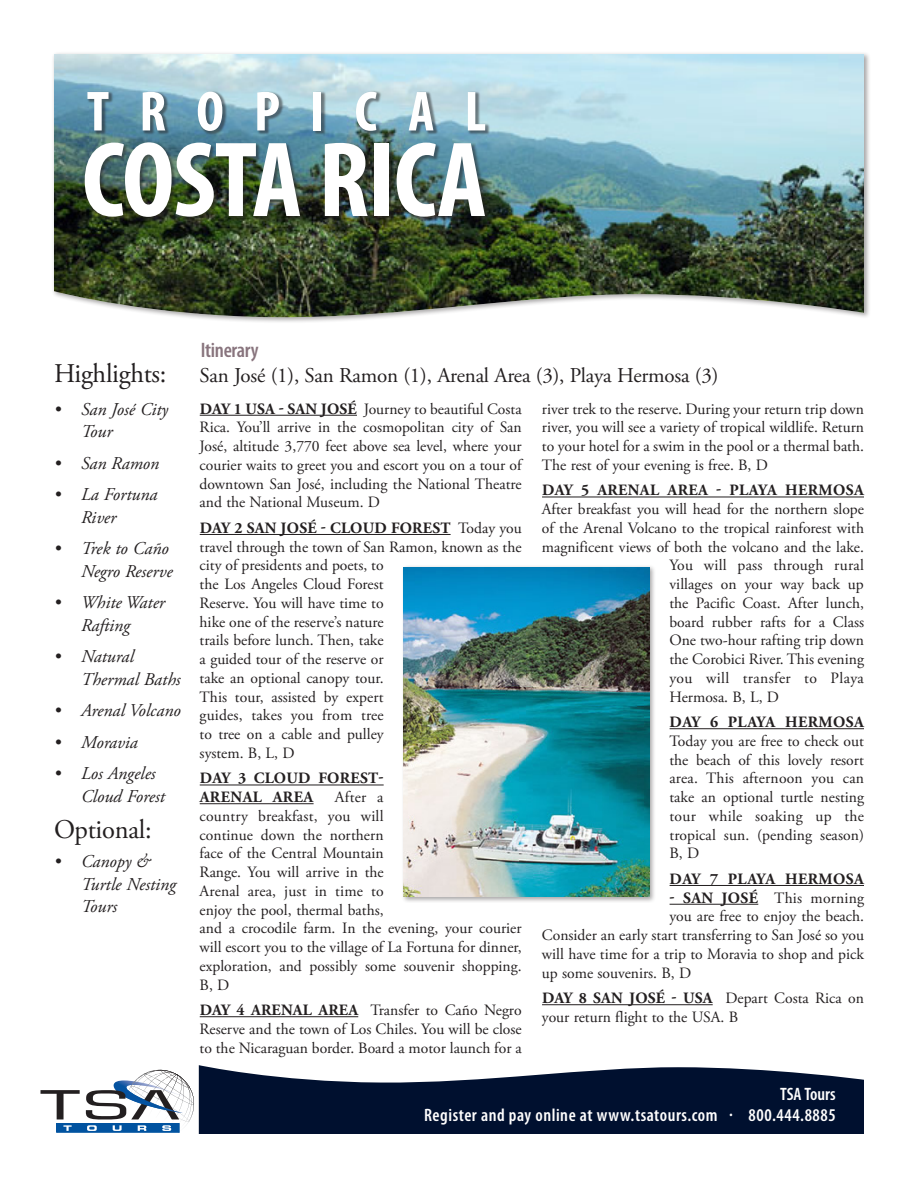
<style>
.page{position:relative;width:918px;height:1188px;background:#fff}
.page>*{position:absolute;margin:0;border:0;box-sizing:border-box;transform-origin:0 0}
.Headline_level_2{font:700 condensed 108px "Myriad Pro";letter-spacing:-.01em;color:#fff}
.Headline_level_2-2{font:700 condensed 57px "Myriad Pro";letter-spacing:.53em;color:#fff}
.Sidebar_head{font:27px "Adobe Garamond Pro";letter-spacing:-.01em;color:#231f20}
.Head_main{font:21px "Adobe Garamond Pro";letter-spacing:-.01em;color:#231f20}
.Kicker{font:600 condensed 21px "Myriad Pro";letter-spacing:-.015em;color:#88747d}
.t1{font:italic 18px/22.5px "Adobe Garamond Pro";color:#231f20}
.Publication_informat{font:600 condensed 18px "Myriad Pro";letter-spacing:.03em;color:#fff}
.Publication_informat-2{font:600 condensed 18px "Myriad Pro";color:#fff}
.JO-BODY_main{font:15.75px/18.8px "Adobe Garamond Pro";color:#231f20;text-align:justify}
.JO-BODY_main-2{font:700 15.75px/18.8px "Adobe Garamond Pro";letter-spacing:.025em;color:#231f20}
.JO-BODY_main-3{font:15.75px "Adobe Garamond Pro";letter-spacing:.025em;color:#231f20}
.s1{font-weight:700}
</style>
<div class="page">
<div style="left:52px;top:52px;width:819px;height:272px;background:#231f20;opacity:.4"></div>
<img style="left:54px;top:54px;width:810px;height:264px">
<svg style="left:199px;top:1065px;width:665px;height:69px;fill:#00102f"></svg>
<hr style="left:200px;top:415px;width:157px;height:1px;background:#231f20">
<hr style="left:200px;top:534px;width:251px;height:1px;background:#231f20">
<hr style="left:200px;top:785px;width:184px;height:1px;background:#231f20">
<hr style="left:200px;top:803px;width:114px;height:1px;background:#231f20">
<hr style="left:200px;top:1016px;width:158px;height:1px;background:#231f20">
<hr style="left:542px;top:497px;width:322px;height:1px;background:#231f20">
<hr style="left:670px;top:728px;width:194px;height:1px;background:#231f20">
<hr style="left:670px;top:885px;width:194px;height:1px;background:#231f20">
<hr style="left:670px;top:904px;width:88px;height:1px;background:#231f20">
<hr style="left:542px;top:1004px;width:171px;height:1px;background:#231f20">
<div style="left:401px;top:565px;width:255px;height:338px;background:#231f20;opacity:.4"></div>
<img style="left:404px;top:567px;width:245px;height:329px">
<img style="left:113px;top:1080px;width:16px;height:10px">
<svg style="left:41px;top:1090px;width:39px;height:29px"></svg>
<img style="left:129px;top:1070px;width:63px;height:23px">
<img style="left:131px;top:1085px;width:15px;height:5px">
<img style="left:179px;top:1099px;width:10px;height:34px">
<img style="left:146px;top:1073px;width:32px;height:17px">
<img style="left:189px;top:1093px;width:5px;height:29px">
<div style="left:57px;top:1124px;width:122px;height:8px;background:#0153a0"></div>
<div style="left:56px;top:1123px;width:123px;height:10px;border:1px solid #0153a0"></div>
<svg style="left:63px;top:1125px;width:9px;height:6px"></svg>
<svg style="left:86px;top:1090px;width:100px;height:42px"></svg>
<div style="left:84px;top:142px;width:406px;height:80px;background:#231f20;opacity:.51"></div>
<div style="left:87px;top:91px;width:403px;height:45px;background:#231f20;opacity:.51"></div>
<p class="Headline_level_2-2" style="left:87px;top:76px;width:401px">TROPICAL</p>
<p class="Headline_level_2" style="left:82px;top:113px;width:406px">COSTA RICA</p>
<p class="Kicker" style="left:201px;top:337px;width:59px">Itinerary</p>
<p class="Sidebar_head" style="left:54px;top:357px;width:114px">Highlights:</p>
<p class="Head_main" style="left:200px;top:362px;width:520px">San José (1), San Ramon (1), Arenal Area (3), Playa Hermosa (3)</p>
<p class="JO-BODY_main" style="left:200px;top:400px;width:324px"><span class="s1">DAY 1 USA - SAN JOSÉ</span> Journey to beautiful Costa Rica. You’ll arrive in the cosmopolitan city of San José, altitude 3,770 feet above sea level, where your courier waits to greet you and escort you on a tour of downtown San José, including the National Theatre and the National Museum. D</p>
<p class="JO-BODY_main" style="left:200px;top:519px;width:324px;text-align:left"><span class="s1">DAY 2 SAN JOSÉ - CLOUD FOREST</span> Today you travel through the town of San Ramon, known as the city of presidents and poets, to<br>the Los Angeles Cloud Forest<br>Reserve. You will have time to<br>hike one of the reserve’s nature<br>trails before lunch. Then, take<br>a guided tour of the reserve or<br>take an optional canopy tour.<br>This tour, assisted by expert<br>guides, takes you from tree<br>to tree on a cable and pulley<br>system. B, L, D</p>
<p class="JO-BODY_main-2" style="left:200px;top:769px;width:185px">DAY 3 CLOUD FOREST-<br>ARENAL AREA</p>
<p class="JO-BODY_main" style="left:542px;top:400px;width:324px">river trek to the reserve. During your return trip down river, you will see a variety of tropical wildlife. Return to your hotel for a swim in the pool or a thermal bath.<br>The rest of your evening is free. B, D</p>
<p class="JO-BODY_main-2" style="left:542px;top:481px;width:323px">DAY 5 ARENAL AREA - PLAYA HERMOSA</p>
<p class="JO-BODY_main" style="left:542px;top:500px;width:324px">After breakfast you will head for the northern slope</p>
<p class="JO-BODY_main" style="left:542px;top:519px;width:324px">of the Arenal Volcano to the tropical rainforest with</p>
<p class="JO-BODY_main" style="left:542px;top:538px;width:324px">magnificent views of both the volcano and the lake.</p>
<p class="JO-BODY_main" style="left:669px;top:557px;width:196px">You will pass through rural</p>
<p class="JO-BODY_main" style="left:669px;top:575px;width:196px">villages on your way back up</p>
<p class="JO-BODY_main" style="left:669px;top:594px;width:196px">the Pacific Coast. After lunch,</p>
<p class="JO-BODY_main" style="left:669px;top:613px;width:196px">board rubber rafts for a Class</p>
<p class="JO-BODY_main" style="left:669px;top:632px;width:196px">One two-hour rafting trip down</p>
<p class="JO-BODY_main" style="left:669px;top:650px;width:196px">the Corobici River. This evening</p>
<p class="JO-BODY_main-3" style="left:669px;top:668px;width:196px">you will transfer to Playa</p>
<p class="JO-BODY_main" style="left:669px;top:688px;width:111px">Hermosa. B, L, D</p>
<p class="JO-BODY_main" style="left:669px;top:713px;width:196px"><span class="s1">DAY 6 PLAYA HERMOSA </span>Today you are free to check out the beach of this lovely resort area. This afternoon you can take an optional turtle nesting tour while soaking up the tropical sun. (pending season)<br>B, D</p>
<p class="JO-BODY_main-2" style="left:670px;top:870px;width:196px">DAY 7 PLAYA HERMOSA</p>
<p class="JO-BODY_main" style="left:670px;top:889px;width:196px"><span class="s1">- SAN JOSÉ</span> This morning</p>
<p class="JO-BODY_main" style="left:669px;top:908px;width:196px">you are free to enjoy the beach.</p>
<p class="JO-BODY_main" style="left:542px;top:926px;width:324px">Consider an early start transferring to San José so you</p>
<p class="JO-BODY_main" style="left:542px;top:945px;width:324px">will have time for a trip to Moravia to shop and pick</p>
<p class="JO-BODY_main" style="left:542px;top:964px;width:151px">up some souvenirs. B, D</p>
<p class="JO-BODY_main" style="left:542px;top:989px;width:324px"><span class="s1">DAY 8 SAN JOSÉ - USA</span> Depart Costa Rica on your return flight to the USA. B</p>
<p class="t1" style="left:81px;top:398px;width:89px;text-indent:-27px">• San José City<br>Tour</p>
<p class="t1" style="left:54px;top:452px;width:107px">• San Ramon</p>
<p class="t1" style="left:81px;top:484px;width:78px;text-indent:-27px">• La Fortuna<br>River</p>
<p class="t1" style="left:54px;top:538px;width:120px;text-align:right">• Trek to Caño<br>Negro Reserve</p>
<p class="t1" style="left:54px;top:592px;width:113px;text-align:center">• White Water<br>Rafting</p>
<p class="t1" style="left:81px;top:646px;width:101px;text-indent:-27px">• Natural<br>Thermal Baths</p>
<p class="t1" style="left:54px;top:700px;width:128px">• Arenal Volcano</p>
<p class="t1" style="left:54px;top:731px;width:85px">• Moravia</p>
<p class="t1" style="left:81px;top:763px;width:85px;text-indent:-27px">• Los Angeles<br>Cloud Forest</p>
<p class="Sidebar_head" style="left:54px;top:813px;width:99px">Optional:</p>
<p class="t1" style="left:81px;top:851px;width:97px;text-indent:-27px">• Canopy &amp;<br>Turtle Nesting<br>Tours</p>
<p class="JO-BODY_main" style="left:200px;top:788px;width:324px;text-align:left;text-indent:135px">After a<br>country breakfast, you will<br>continue down the northern<br>face of the Central Mountain<br>Range. You will arrive in the<br>Arenal area, just in time to<br>enjoy the pool, thermal baths,<br>and a crocodile farm. In the evening, your courier will escort you to the village of La Fortuna for dinner, exploration, and possibly some souvenir shopping.<br>B, D</p>
<p class="JO-BODY_main" style="left:200px;top:1001px;width:324px"><span class="s1">DAY 4 ARENAL AREA</span> Transfer to Caño Negro Reserve and the town of Los Chiles. You will be close to the Nicaraguan border. Board a motor launch for a</p>
<p class="Publication_informat-2" style="left:780px;top:1082px;width:57px">TSA Tours</p>
<p class="Publication_informat" style="left:424px;top:1103px;width:413px">Register and pay online at www.tsatours.com · 800.444.8885</p>
</div>
